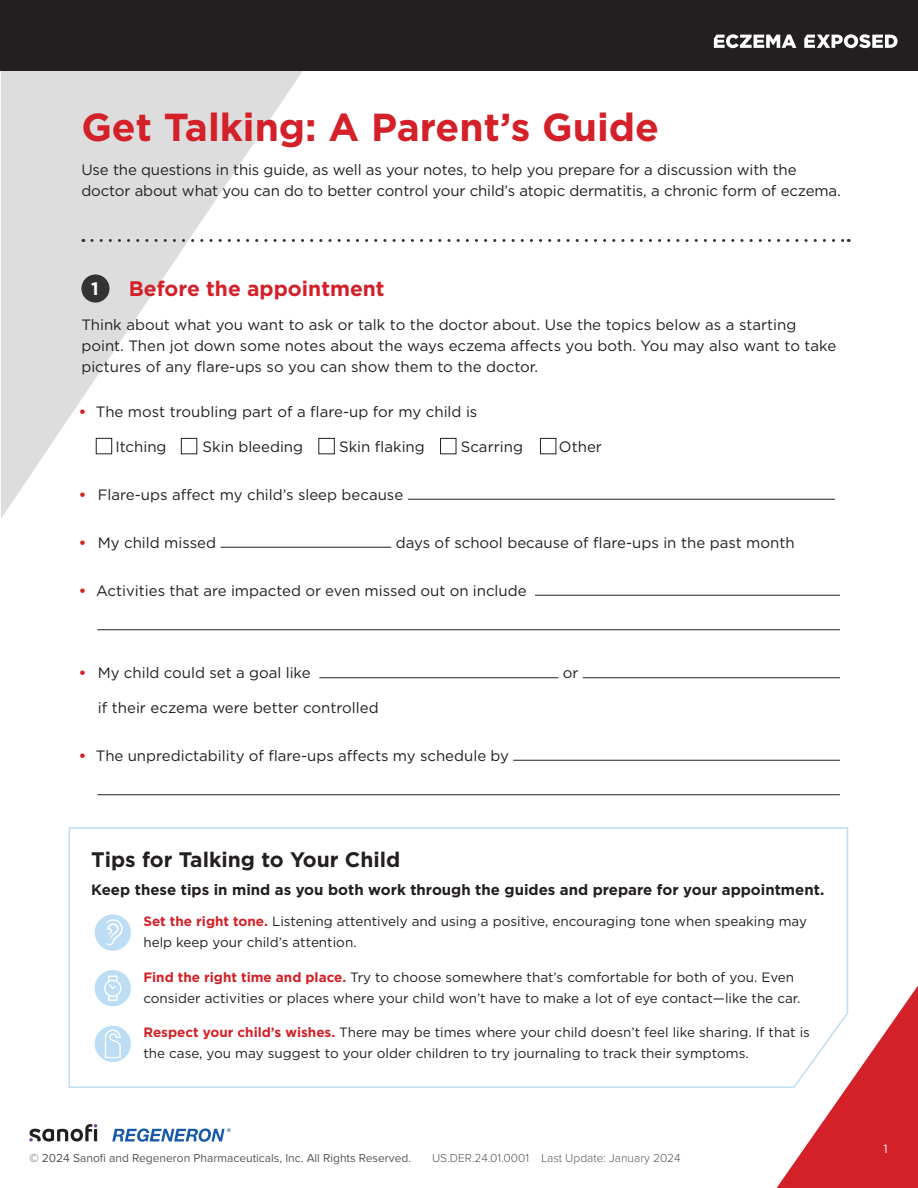
<style>
.page{position:relative;width:918px;height:1188px;background:#fff}
.page>*{position:absolute;margin:0;border:0;box-sizing:border-box;transform-origin:0 0}
.t1{font:700 39px "Gotham";color:#d32029}
.subhead{font:700 21px "Gotham";color:#231f20}
.subhead-2{font:700 21px "Gotham";color:#d32029}
.t2{font:700 18px "Gotham";color:#fff}
.body{font:15px/21px "Gotham";color:#231f20}
.body-2{font:700 15px "Gotham";color:#231f20}
.body-3{font:13.5px/21px "Gotham";color:#231f20}
.t3{font:12px "Proxima Nova";color:#57585a}
.t4{font:300 12px "Proxima Nova";color:#57585a}
.t5{font:12px "Gotham";color:#fff}
.s1{font-weight:700;color:#d32026}
</style>
<div class="page">
<svg style="left:776px;top:985px;width:142px;height:203px"></svg>
<svg style="left:1px;top:71px;width:334px;height:447px"></svg>
<div style="left:0;top:0;width:918px;height:71px;background:#231f20"></div>
<svg style="left:714px;top:34px;width:82px;height:14px"></svg>
<svg style="left:804px;top:34px;width:94px;height:14px"></svg>
<svg style="left:112px;top:1128px;width:119px;height:14px"></svg>
<div style="left:81px;top:274px;width:28px;height:29px;background:#323332;border-radius:50%"></div>
<svg style="left:92px;top:239px;width:757px;height:3px"></svg>
<svg style="left:29px;top:1124px;width:68px;height:18px"></svg>
<hr style="left:408px;top:499px;width:427px;height:1px;background:#231f20">
<hr style="left:221px;top:547px;width:170px;height:1px;background:#231f20">
<hr style="left:535px;top:595px;width:305px;height:1px;background:#231f20">
<hr style="left:97px;top:629px;width:743px;height:1px;background:#231f20">
<hr style="left:319px;top:677px;width:239px;height:1px;background:#231f20">
<hr style="left:583px;top:677px;width:257px;height:1px;background:#231f20">
<hr style="left:513px;top:760px;width:327px;height:1px;background:#231f20">
<hr style="left:97px;top:794px;width:743px;height:1px;background:#231f20">
<svg style="left:68px;top:827px;width:781px;height:262px"></svg>
<div style="left:96px;top:438px;width:16px;height:16px;border:1px solid #231f20"></div>
<div style="left:181px;top:438px;width:16px;height:16px;border:1px solid #231f20"></div>
<div style="left:319px;top:438px;width:15px;height:16px;border:1px solid #231f20"></div>
<div style="left:440px;top:438px;width:16px;height:16px;border:1px solid #231f20"></div>
<div style="left:540px;top:438px;width:16px;height:16px;border:1px solid #231f20"></div>
<p class="t1" style="left:81px;top:101px;width:579px">Get Talking: A Parent’s Guide</p>
<p class="body" style="left:81px;top:159px;width:761px">Use the questions in this guide, as well as your notes, to help you prepare for a discussion with the doctor about what you can do to better control your child’s atopic dermatitis, a chronic form of eczema.</p>
<p class="t2" style="left:91px;top:276px;width:9px">1</p>
<p class="subhead-2" style="left:129px;top:274px;width:257px">Before the appointment</p>
<p class="body" style="left:81px;top:314px;width:756px">Think about what you want to ask or talk to the doctor about. Use the topics below as a starting point. Then jot down some notes about the ways eczema affects you both. You may also want to take pictures of any flare-ups so you can show them to the doctor.</p>
<p class="body" style="left:79px;top:401px;width:400px"><span class="s1">•</span> The most troubling part of a flare-up for my child is</p>
<p class="body" style="left:115px;top:435px;width:53px">Itching</p>
<p class="body" style="left:203px;top:435px;width:102px">Skin bleeding</p>
<p class="body" style="left:339px;top:435px;width:87px">Skin flaking</p>
<p class="body" style="left:461px;top:435px;width:64px">Scarring</p>
<p class="body" style="left:559px;top:435px;width:45px">Other</p>
<p class="body" style="left:79px;top:483px;width:326px"><span class="s1">•</span> Flare-ups affect my child’s sleep because</p>
<p class="body" style="left:79px;top:531px;width:139px"><span class="s1">•</span> My child missed</p>
<p class="body" style="left:396px;top:531px;width:400px">days of school because of flare-ups in the past month</p>
<p class="body" style="left:79px;top:579px;width:449px"><span class="s1">•</span> Activities that are impacted or even missed out on include</p>
<p class="body" style="left:79px;top:662px;width:233px"><span class="s1">•</span> My child could set a goal like</p>
<p class="body" style="left:563px;top:662px;width:17px">or</p>
<p class="body" style="left:98px;top:696px;width:282px">if their eczema were better controlled</p>
<p class="body" style="left:79px;top:744px;width:431px"><span class="s1">•</span> The unpredictability of flare-ups affects my schedule by</p>
<p class="subhead" style="left:91px;top:845px;width:311px">Tips for Talking to Your Child</p>
<p class="body-2" style="left:91px;top:879px;width:734px">Keep these tips in mind as you both work through the guides and prepare for your appointment.</p>
<p class="body-3" style="left:143px;top:911px;width:665px"><span class="s1">Set the right tone.</span> Listening attentively and using a positive, encouraging tone when speaking may help keep your child’s attention.</p>
<p class="body-3" style="left:143px;top:966px;width:659px"><span class="s1">Find the right time and place.</span> Try to choose somewhere that’s comfortable for both of you. Even consider activities or places where your child won’t have to make a lot of eye contact—like the car.</p>
<p class="body-3" style="left:143px;top:1022px;width:668px"><span class="s1">Respect your child’s wishes.</span> There may be times where your child doesn’t feel like sharing. If that is the case, you may suggest to your older children to try journaling to track their symptoms.</p>
<p class="t3" style="left:29px;top:1151px;width:383px">© 2024 Sanofi and Regeneron Pharmaceuticals, Inc. All Rights Reserved.</p>
<p class="t4" style="left:432px;top:1151px;width:250px">US.DER.24.01.0001 Last Update: January 2024</p>
<p class="t5" style="left:883px;top:1141px;width:6px">1</p>
</div>
